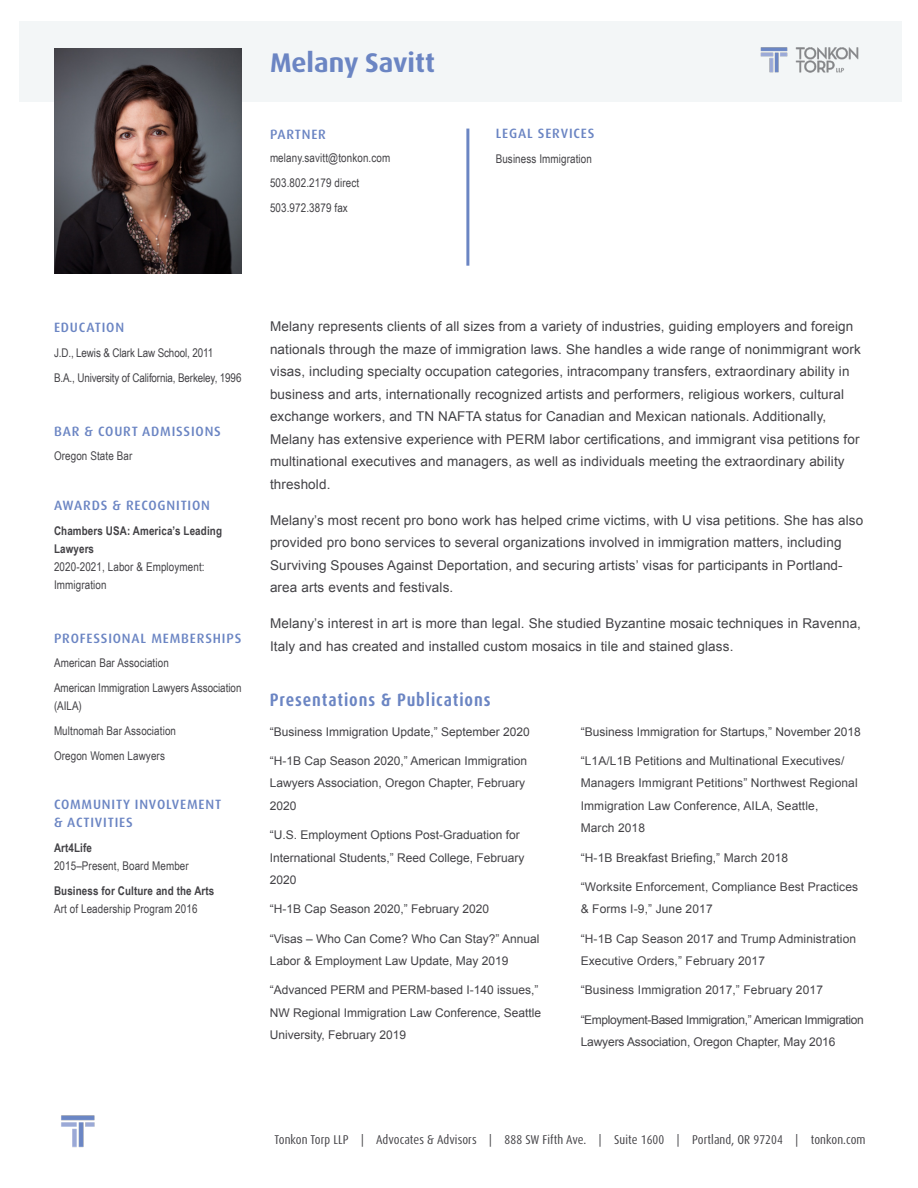
<style>
.page{position:relative;width:918px;height:1188px;background:#fff}
.page>*{position:absolute;margin:0;border:0;box-sizing:border-box;transform-origin:0 0}
.t1{font:700 27px "Dax OT";color:#6b85c3}
.t2{font:700 condensed 18px "Dax OT";letter-spacing:.05em;color:#6b85c3}
.t3{font:13.5px/22.5px "Arial";letter-spacing:.01em;color:#434246}
.t4{font:500 13.5px/18px "Dax OT";letter-spacing:.06em;color:#6b85c3}
.t5{font:condensed 12.75px "Dax OT";letter-spacing:.005em;color:#434246}
.t6{font:12px/22.5px "Arial";color:#434246}
.t7{font:12px/18px "Arial Narrow";letter-spacing:.01em;color:#434246}
.t8{font:12px/22.5px "Arial";letter-spacing:-.03em;color:#434246}
.t9{font:12px "Arial Narrow";letter-spacing:-.01em;color:#434246}
.t10{font:700 12px/18px "Arial Narrow";letter-spacing:.01em;color:#434246}
.s1{font-weight:700}
.s2{font-weight:400}
</style>
<div class="page">
<div style="left:19px;top:21px;width:883px;height:81px;background:#f3f6f7"></div>
<img style="left:760px;top:47px;width:99px;height:26px">
<hr style="left:466px;top:129px;width:3px;height:137px;background:#6b85c3">
<img style="left:54px;top:48px;width:188px;height:226px">
<img style="left:61px;top:1115px;width:34px;height:33px">
<p class="t1" style="left:270px;top:45px;width:166px">Melany Savitt</p>
<p class="t4" style="left:270px;top:126px;width:57px">PARTNER</p>
<p class="t7" style="left:270px;top:148px;width:122px">melany.savitt@tonkon.com</p>
<p class="t7" style="left:270px;top:173px;width:91px">503.802.2179 direct</p>
<p class="t7" style="left:270px;top:198px;width:79px">503.972.3879 fax</p>
<p class="t4" style="left:496px;top:124px;width:100px">LEGAL SERVICES</p>
<p class="t7" style="left:496px;top:149px;width:98px">Business Immigration</p>
<p class="t4" style="left:54px;top:319px;width:72px">EDUCATION</p>
<p class="t9" style="left:54px;top:344px;width:161px">J.D., Lewis &amp; Clark Law School, 2011</p>
<p class="t9" style="left:54px;top:369px;width:189px">B.A., University of California, Berkeley, 1996</p>
<p class="t4" style="left:54px;top:422px;width:168px">BAR &amp; COURT ADMISSIONS</p>
<p class="t7" style="left:54px;top:447px;width:80px">Oregon State Bar</p>
<p class="t4" style="left:54px;top:496px;width:157px">AWARDS &amp; RECOGNITION</p>
<p class="t7" style="left:54px;top:521px;width:170px"><span class="s1">Chambers USA: America’s Leading<br>Lawyers<br></span>2020-2021, Labor &amp; Employment:<br>Immigration</p>
<p class="t4" style="left:54px;top:629px;width:189px">PROFESSIONAL MEMBERSHIPS</p>
<p class="t7" style="left:54px;top:654px;width:116px">American Bar Association</p>
<p class="t7" style="left:54px;top:678px;width:189px">American Immigration Lawyers Association (AILA)</p>
<p class="t7" style="left:54px;top:721px;width:124px">Multnomah Bar Association</p>
<p class="t7" style="left:54px;top:746px;width:112px">Oregon Women Lawyers</p>
<p class="t4" style="left:54px;top:796px;width:169px">COMMUNITY INVOLVEMENT &amp; ACTIVITIES</p>
<p class="t7" style="left:54px;top:838px;width:136px"><span class="s1">Art4Life<br></span>2015–Present, Board Member</p>
<p class="t10" style="left:54px;top:881px;width:162px">Business for Culture and the Arts<br><span class="s2">Art of Leadership Program 2016</span></p>
<p class="t3" style="left:270px;top:315px;width:592px">Melany represents clients of all sizes from a variety of industries, guiding employers and foreign nationals through the maze of immigration laws. She handles a wide range of nonimmigrant work visas, including specialty occupation categories, intracompany transfers, extraordinary ability in business and arts, internationally recognized artists and performers, religious workers, cultural exchange workers, and TN NAFTA status for Canadian and Mexican nationals. Additionally, Melany has extensive experience with PERM labor certifications, and immigrant visa petitions for multinational executives and managers, as well as individuals meeting the extraordinary ability threshold.</p>
<p class="t3" style="left:270px;top:509px;width:595px">Melany’s most recent pro bono work has helped crime victims, with U visa petitions. She has also provided pro bono services to several organizations involved in immigration matters, including Surviving Spouses Against Deportation, and securing artists’ visas for participants in Portland&shy;area arts events and festivals.</p>
<p class="t3" style="left:270px;top:612px;width:593px">Melany’s interest in art is more than legal. She studied Byzantine mosaic techniques in Ravenna,<br>Italy and has created and installed custom mosaics in tile and stained glass.</p>
<p class="t2" style="left:270px;top:689px;width:222px">Presentations &amp; Publications</p>
<p class="t6" style="left:270px;top:720px;width:262px">“Business Immigration Update,” September 2020</p>
<p class="t6" style="left:270px;top:750px;width:259px">“H-1B Cap Season 2020,” American Immigration<br>Lawyers Association, Oregon Chapter, February<br>2020</p>
<p class="t6" style="left:270px;top:824px;width:256px">“U.S. Employment Options Post-Graduation for<br>International Students,” Reed College, February<br>2020</p>
<p class="t6" style="left:270px;top:898px;width:221px">“H-1B Cap Season 2020,” February 2020</p>
<p class="t6" style="left:270px;top:927px;width:271px">“Visas – Who Can Come? Who Can Stay?” Annual<br>Labor &amp; Employment Law Update, May 2019</p>
<p class="t6" style="left:270px;top:979px;width:273px">“Advanced PERM and PERM-based I-140 issues,”<br>NW Regional Immigration Law Conference, Seattle<br>University, February 2019</p>
<p class="t6" style="left:581px;top:720px;width:282px">“Business Immigration for Startups,” November 2018</p>
<p class="t6" style="left:581px;top:749px;width:279px">“L1A/L1B Petitions and Multinational Executives/ Managers Immigrant Petitions” Northwest Regional Immigration Law Conference, AILA, Seattle,<br>March 2018</p>
<p class="t6" style="left:581px;top:846px;width:209px">“H-1B Breakfast Briefing,” March 2018</p>
<p class="t6" style="left:581px;top:875px;width:279px">“Worksite Enforcement, Compliance Best Practices &amp; Forms I-9,” June 2017</p>
<p class="t6" style="left:581px;top:927px;width:277px">“H-1B Cap Season 2017 and Trump Administration<br>Executive Orders,” February 2017</p>
<p class="t6" style="left:581px;top:979px;width:244px">“Business Immigration 2017,” February 2017</p>
<p class="t8" style="left:581px;top:1008px;width:285px">“Employment-Based Immigration,” American Immigration<br>Lawyers Association, Oregon Chapter, May 2016</p>
<p class="t5" style="left:274px;top:1131px;width:593px">Tonkon Torp LLP | Advocates &amp; Advisors | 888 SW Fifth Ave. | Suite 1600 | Portland, OR 97204 | tonkon.com</p>
</div>
